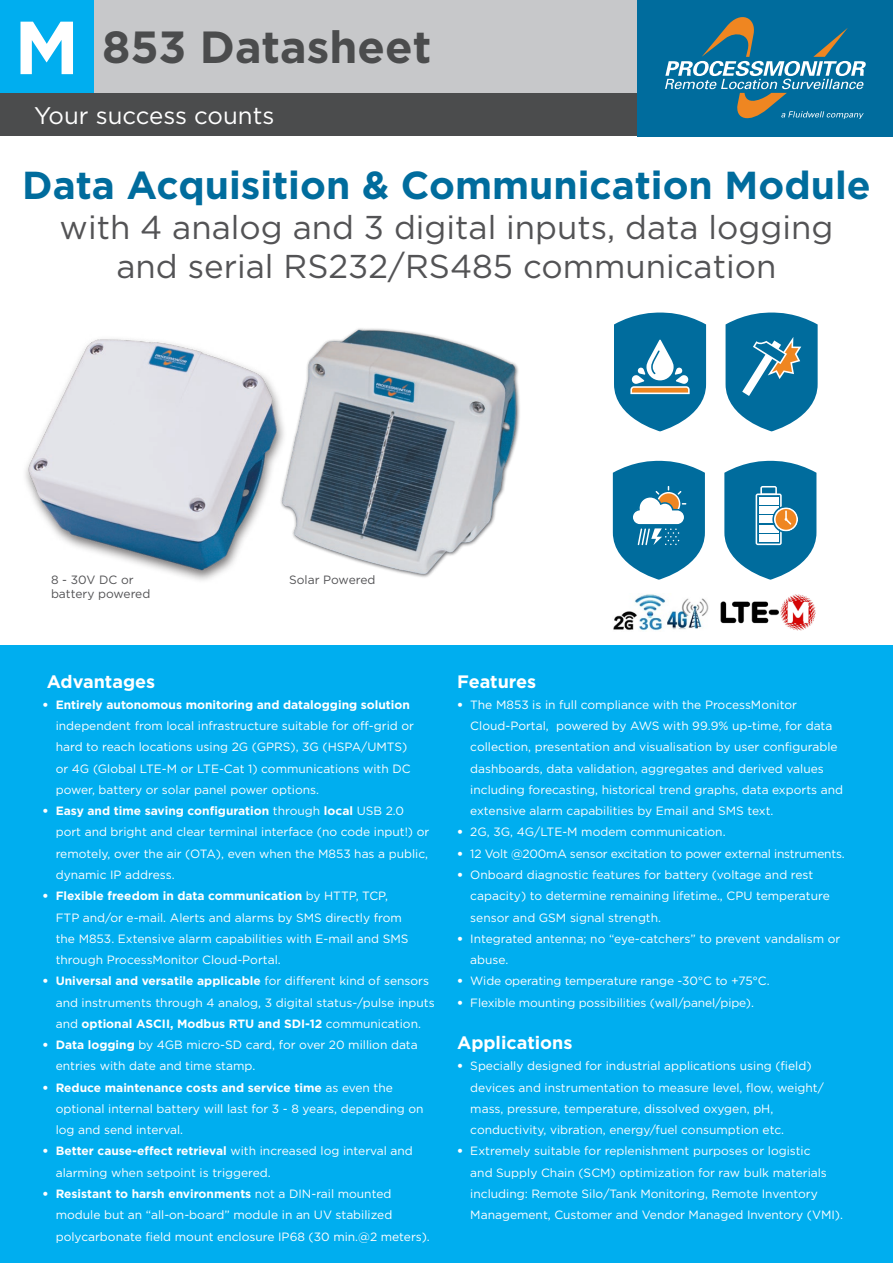
<style>
.page{position:relative;width:893px;height:1263px;background:#fff}
.page>*{position:absolute;margin:0;border:0;box-sizing:border-box;transform-origin:0 0}
.t1{font:700 75px "Gotham Pro";color:#fff}
.t2{font:700 45px "Gotham Pro";color:#4b4c4d}
.t3{font:700 39px "Gotham Pro";color:#006c9d}
.t4{font:33px/39.6px "Gotham Pro";color:#535355;text-align:center}
.t5{font:24px "Gotham Pro";color:#fff}
.t6{font:700 18px "Gotham Pro";color:#fff}
.t7{font:12px/21.3px "Gotham Pro";color:#fff}
.t8{font:12px "Gotham Pro";letter-spacing:-.02em;color:#fff}
.t9{font:12px/14.4px "Gotham Pro";color:#535355}
.s1{font-weight:900}
.s2{font-weight:700}
</style>
<div class="page">
<div style="left:94px;top:0;width:544px;height:94px;background:#c7c8ca"></div>
<div style="left:0;top:0;width:94px;height:94px;background:#00aeef"></div>
<div style="left:0;top:94px;width:638px;height:42px;background:#4b4c4d"></div>
<svg style="left:614px;top:313px;width:92px;height:118px"></svg>
<svg style="left:725px;top:313px;width:93px;height:118px"></svg>
<svg style="left:613px;top:461px;width:92px;height:119px"></svg>
<svg style="left:724px;top:461px;width:92px;height:119px"></svg>
<div style="left:0;top:645px;width:893px;height:618px;background:#00aeef"></div>
<div style="left:638px;top:0;width:255px;height:136px;background:#006c9d"></div>
<svg style="left:665px;top:17px;width:201px;height:102px"></svg>
<img style="left:289px;top:328px;width:231px;height:250px">
<img style="left:25px;top:339px;width:264px;height:242px">
<img style="left:613px;top:594px;width:96px;height:37px">
<img style="left:720px;top:594px;width:96px;height:37px">
<h1 class="t1" style="left:14px;top:4px;width:67px">M</h1>
<h2 class="t2" style="left:102px;top:21px;width:331px">853 Datasheet</h2>
<h3 class="t5" style="left:34px;top:102px;width:242px">Your success counts</h3>
<h3 class="t3" style="left:22px;top:163px;width:850px">Data Acquisition &amp; Communication Module</h3>
<h3 class="t4" style="left:60px;top:207px;width:775px">with 4 analog and 3 digital inputs, data logging and serial RS232/RS485 communication</h3>
<p class="t9" style="left:51px;top:572px;width:101px">8 - 30V DC or battery powered</p>
<p class="t9" style="left:289px;top:572px;width:88px">Solar Powered</p>
<h3 class="t6" style="left:47px;top:671px;width:110px">Advantages</h3>
<p class="t7" style="left:56px;top:694px;width:360px;text-indent:-13px"><span class="s1">•</span> <span class="s2">Entirely autonomous monitoring and datalogging solution </span>independent from local infrastructure suitable for off-grid or hard to reach locations using 2G (GPRS), 3G (HSPA/UMTS) or 4G (Global LTE-M or LTE-Cat 1) communications with DC power, battery or solar panel power options.</p>
<p class="t7" style="left:56px;top:800px;width:375px;text-indent:-13px"><span class="s1">•</span> <span class="s2">Easy and time saving configuration</span> through <span class="s2">local</span> USB 2.0 port and bright and clear terminal interface (no code input!) or remotely, over the air (OTA), even when the M853 has a public, dynamic IP address.</p>
<p class="t7" style="left:56px;top:885px;width:354px;text-indent:-13px"><span class="s1">•</span> <span class="s2">Flexible freedom in data communication</span> by HTTP, TCP, FTP and/or e-mail. Alerts and alarms by SMS directly from the M853. Extensive alarm capabilities with E-mail and SMS through ProcessMonitor Cloud-Portal.</p>
<p class="t7" style="left:56px;top:970px;width:380px;text-indent:-13px"><span class="s1">•</span> <span class="s2">Universal and versatile applicable</span> for different kind of sensors and instruments through 4 analog, 3 digital status-/pulse inputs and <span class="s2">optional ASCII, Modbus RTU and SDI-12</span> communication.</p>
<p class="t7" style="left:56px;top:1034px;width:364px;text-indent:-13px"><span class="s1">•</span> <span class="s2">Data logging</span> by 4GB micro-SD card, for over 20 million data entries with date and time stamp.</p>
<p class="t7" style="left:56px;top:1077px;width:369px;text-indent:-13px"><span class="s1">•</span> <span class="s2">Reduce maintenance costs and service time</span> as even the optional internal battery will last for 3 - 8 years, depending on log and send interval.</p>
<p class="t7" style="left:56px;top:1140px;width:359px;text-indent:-13px"><span class="s1">•</span> <span class="s2">Better cause-effect retrieval</span> with increased log interval and alarming when setpoint is triggered.</p>
<p class="t7" style="left:56px;top:1183px;width:376px;text-indent:-13px"><span class="s1">•</span> <span class="s2">Resistant to harsh environments</span> not a DIN-rail mounted module but an “all-on-board” module in an UV stabilized polycarbonate field mount enclosure IP68 (30 min.@2 meters).</p>
<h3 class="t6" style="left:457px;top:671px;width:81px">Features</h3>
<p class="t7" style="left:470px;top:694px;width:374px;text-indent:-13px"><span class="s1">•</span> The M853 is in full compliance with the ProcessMonitor Cloud-Portal, powered by AWS with 99.9% up-time, for data collection, presentation and visualisation by user configurable dashboards, data validation, aggregates and derived values including forecasting, historical trend graphs, data exports and extensive alarm capabilities by Email and SMS text.</p>
<p class="t7" style="left:457px;top:821px;width:270px"><span class="s1">•</span> 2G, 3G, 4G/LTE-M modem communication.</p>
<p class="t8" style="left:457px;top:847px;width:389px"><span class="s1">•</span> 12 Volt @200mA sensor excitation to power external instruments.</p>
<p class="t7" style="left:470px;top:864px;width:361px;text-indent:-13px"><span class="s1">•</span> Onboard diagnostic features for battery (voltage and rest capacity) to determine remaining lifetime., CPU temperature sensor and GSM signal strength.</p>
<p class="t7" style="left:470px;top:928px;width:371px;text-indent:-13px"><span class="s1">•</span> Integrated antenna; no “eye-catchers” to prevent vandalism or abuse.</p>
<p class="t7" style="left:457px;top:970px;width:314px"><span class="s1">•</span> Wide operating temperature range -30°C to +75°C.</p>
<p class="t7" style="left:457px;top:992px;width:298px"><span class="s1">•</span> Flexible mounting possibilities (wall/panel/pipe).</p>
<h3 class="t6" style="left:457px;top:1032px;width:117px">Applications</h3>
<p class="t7" style="left:470px;top:1055px;width:355px;text-indent:-13px"><span class="s1">•</span> Specially designed for industrial applications using (field) devices and instrumentation to measure level, flow, weight/ mass, pressure, temperature, dissolved oxygen, pH, conductivity, vibration, energy/fuel consumption etc.</p>
<p class="t7" style="left:470px;top:1140px;width:374px;text-indent:-13px"><span class="s1">•</span> Extremely suitable for replenishment purposes or logistic<br>and Supply Chain (SCM) optimization for raw bulk materials including: Remote Silo/Tank Monitoring, Remote Inventory Management, Customer and Vendor Managed Inventory (VMI).</p>
</div>
